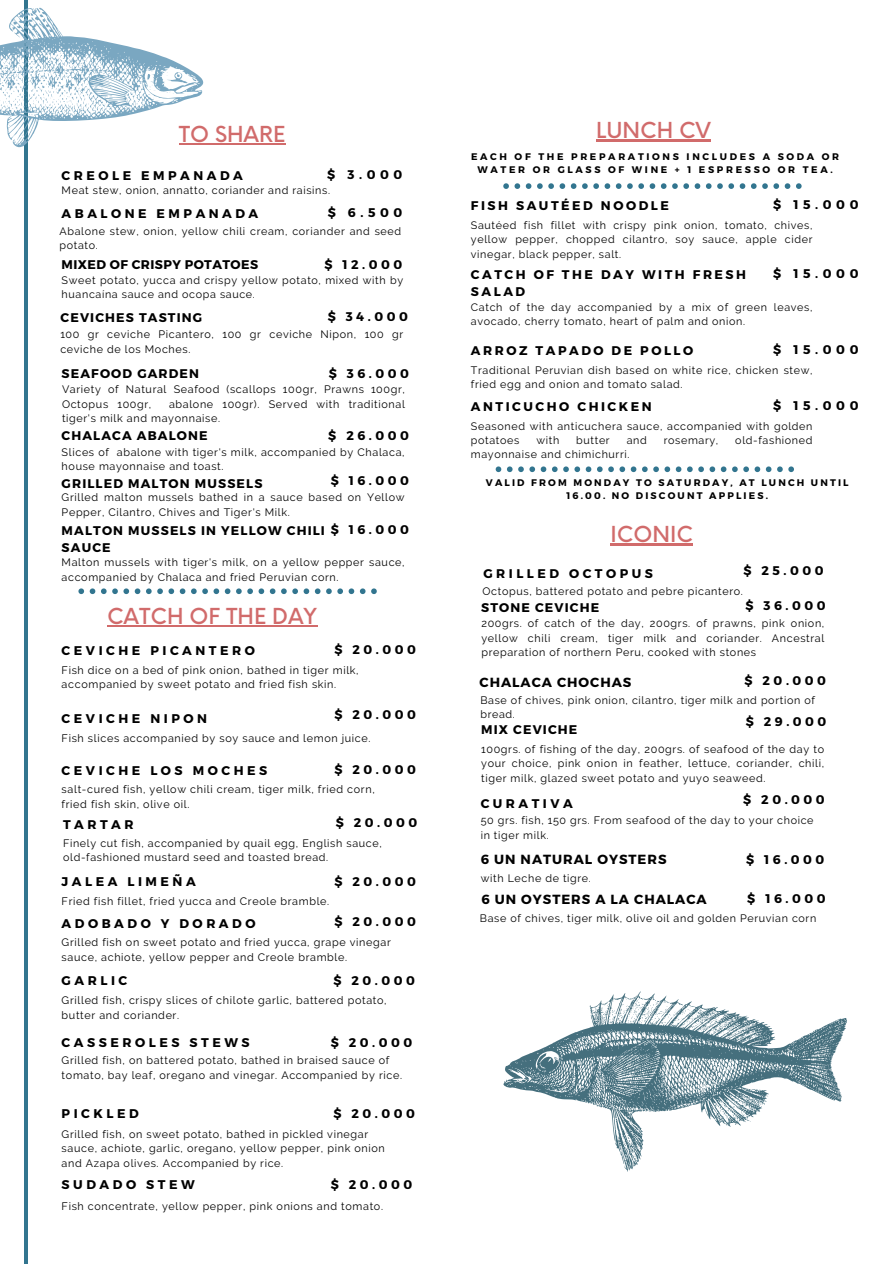
<style>
.page{position:relative;width:893px;height:1264px;background:#fff}
.page>*{position:absolute;margin:0;border:0;box-sizing:border-box;transform-origin:0 0}
.t1{font:500 21.45px "Neue Einstellung";color:#d16b6b}
.t2{font:700 13.2px "Montserrat";letter-spacing:.075em;color:#000}
.t3{font:700 12.6px "Montserrat";letter-spacing:.28em;color:#000}
.t4{font:700 12.6px/17.4px "Montserrat";letter-spacing:.09em;color:#000}
.t5{font:700 12.6px/16.8px "Montserrat";letter-spacing:.2em;color:#000}
.t6{font:700 12.6px "Montserrat";letter-spacing:.035em;color:#000}
.t7{font:10.8px/14.5px "Raleway";letter-spacing:.06em;color:#000}
.t8{font:700 9.6px/12.8px "Montserrat";letter-spacing:.28em;color:#000;text-align:center}
.t9{font:700 9.6px/12.8px "Montserrat";letter-spacing:.225em;color:#000;text-align:center}
</style>
<div class="page">
<hr style="left:24px;top:0;width:4px;height:1263px;background:#32758f">
<svg style="left:0;top:7px;width:204px;height:141px"></svg>
<svg style="left:503px;top:991px;width:343px;height:180px"></svg>
<svg style="left:78px;top:588px;width:299px;height:6px"></svg>
<hr style="left:179px;top:143px;width:106px;height:1px;background:#d16b6b">
<hr style="left:107px;top:625px;width:210px;height:1px;background:#d16b6b">
<hr style="left:610px;top:543px;width:83px;height:2px;background:#d16b6b">
<hr style="left:596px;top:139px;width:115px;height:2px;background:#d16b6b">
<svg style="left:503px;top:183px;width:298px;height:6px"></svg>
<svg style="left:495px;top:466px;width:299px;height:6px"></svg>
<h2 class="t1" style="left:179px;top:115px;width:108px">TO SHARE</h2>
<h1 class="t3" style="left:62px;top:167px;width:183px">CREOLE EMPANADA</h1>
<p class="t3" style="left:327px;top:166px;width:77px">$ 3.000</p>
<h2 class="t7" style="left:62px;top:183px;width:270px">Meat stew, onion, annatto, coriander and raisins.</h2>
<h2 class="t3" style="left:62px;top:205px;width:198px">ABALONE EMPANADA</h2>
<h2 class="t3" style="left:327px;top:204px;width:76px">$ 6.500</h2>
<h3 class="t7" style="left:59px;top:224px;width:343px">Abalone stew, onion, yellow chili cream, coriander and seed potato.</h3>
<h3 class="t6" style="left:62px;top:256px;width:198px">MIXED OF CRISPY POTATOES</h3>
<h2 class="t3" style="left:324px;top:256px;width:79px">$ 12.000</h2>
<h2 class="t7" style="left:62px;top:272px;width:343px">Sweet potato, yucca and crispy yellow potato, mixed with by huancaína sauce and ocopa sauce.</h2>
<h2 class="t4" style="left:61px;top:308px;width:143px">CEVICHES TASTING</h2>
<h2 class="t3" style="left:328px;top:308px;width:82px">$ 34.000</h2>
<h3 class="t7" style="left:60px;top:327px;width:344px">100 gr ceviche Picantero, 100 gr ceviche Nipon, 100 gr ceviche de los Moches.</h3>
<h2 class="t4" style="left:62px;top:364px;width:139px">SEAFOOD GARDEN</h2>
<h2 class="t3" style="left:329px;top:365px;width:82px">$ 36.000</h2>
<h3 class="t7" style="left:62px;top:382px;width:344px">Variety of Natural Seafood (scallops 100gr, Prawns 100gr,<br>Octopus 100gr,</h3>
<h3 class="t7" style="left:62px;top:396px;width:344px;text-indent:107px">abalone 100gr). Served with traditional tiger's milk and mayonnaise.</h3>
<p class="t4" style="left:62px;top:426px;width:147px">CHALACA ABALONE</p>
<p class="t3" style="left:328px;top:427px;width:82px">$ 26.000</p>
<p class="t7" style="left:62px;top:444px;width:344px">Slices of abalone with tiger's milk, accompanied by Chalaca, house mayonnaise and toast.</p>
<p class="t4" style="left:62px;top:474px;width:202px">GRILLED MALTON MUSSELS</p>
<p class="t3" style="left:330px;top:472px;width:80px">$ 16.000</p>
<p class="t7" style="left:62px;top:490px;width:344px">Grilled malton mussels bathed in a sauce based on Yellow<br>Pepper, Cilantro, Chives and Tiger's Milk.</p>
<p class="t4" style="left:62px;top:521px;width:265px">MALTON MUSSELS IN YELLOW CHILI<br>SAUCE</p>
<p class="t3" style="left:330px;top:521px;width:80px">$ 16.000</p>
<p class="t7" style="left:62px;top:555px;width:344px">Malton mussels with tiger's milk, on a yellow pepper sauce, accompanied by Chalaca and fried Peruvian corn.</p>
<h3 class="t1" style="left:107px;top:597px;width:211px">CATCH OF THE DAY</h3>
<h2 class="t3" style="left:62px;top:642px;width:195px">CEVICHE PICANTERO</h2>
<h2 class="t3" style="left:334px;top:641px;width:83px">$ 20.000</h2>
<h2 class="t7" style="left:62px;top:662px;width:298px">Fish dice on a bed of pink onion, bathed in tiger milk, accompanied by sweet potato and fried fish skin.</h2>
<h2 class="t3" style="left:62px;top:710px;width:147px">CEVICHE NIPON</h2>
<h2 class="t3" style="left:334px;top:706px;width:83px">$ 20.000</h2>
<h3 class="t7" style="left:62px;top:731px;width:310px">Fish slices accompanied by soy sauce and lemon juice.</h3>
<h2 class="t3" style="left:62px;top:762px;width:207px">CEVICHE LOS MOCHES</h2>
<h3 class="t3" style="left:334px;top:761px;width:83px">$ 20.000</h3>
<h2 class="t7" style="left:62px;top:782px;width:314px">salt-cured fish, yellow chili cream, tiger milk, fried corn, fried fish skin, olive oil.</h2>
<h3 class="t3" style="left:63px;top:816px;width:72px">TARTAR</h3>
<h2 class="t3" style="left:336px;top:813px;width:83px">$ 20.000</h2>
<h2 class="t7" style="left:63px;top:835px;width:320px">Finely cut fish, accompanied by quail egg, English sauce, old-fashioned mustard seed and toasted bread.</h2>
<h3 class="t3" style="left:62px;top:873px;width:136px">JALEA LIMEÑA</h3>
<h2 class="t3" style="left:62px;top:915px;width:195px">ADOBADO Y DORADO</h2>
<h2 class="t3" style="left:334px;top:873px;width:83px">$ 20.000</h2>
<h2 class="t3" style="left:334px;top:912px;width:83px">$ 20.000</h2>
<h2 class="t7" style="left:62px;top:894px;width:269px">Fried fish fillet, fried yucca and Creole bramble.</h2>
<h2 class="t7" style="left:62px;top:935px;width:330px">Grilled fish on sweet potato and fried yucca, grape vinegar sauce, achiote, yellow pepper and Creole bramble.</h2>
<h3 class="t3" style="left:333px;top:972px;width:83px">$ 20.000</h3>
<h2 class="t3" style="left:62px;top:972px;width:67px">GARLIC</h2>
<h3 class="t7" style="left:62px;top:993px;width:326px">Grilled fish, crispy slices of chilote garlic, battered potato, butter and coriander.</h3>
<h2 class="t7" style="left:62px;top:1053px;width:342px">Grilled fish, on battered potato, bathed in braised sauce of tomato, bay leaf, oregano and vinegar. Accompanied by rice.</h2>
<h2 class="t3" style="left:331px;top:1033px;width:83px">$ 20.000</h2>
<h1 class="t3" style="left:62px;top:1034px;width:189px">CASSEROLES STEWS</h1>
<h2 class="t3" style="left:62px;top:1105px;width:79px">PICKLED</h2>
<h2 class="t3" style="left:333px;top:1105px;width:83px">$ 20.000</h2>
<h3 class="t7" style="left:62px;top:1126px;width:325px">Grilled fish, on sweet potato, bathed in pickled vinegar sauce, achiote, garlic, oregano, yellow pepper, pink onion and Azapa olives. Accompanied by rice.</h3>
<h2 class="t3" style="left:62px;top:1176px;width:134px">SUDADO STEW</h2>
<h3 class="t3" style="left:331px;top:1176px;width:83px">$ 20.000</h3>
<h3 class="t7" style="left:62px;top:1198px;width:323px">Fish concentrate, yellow pepper, pink onions and tomato.</h3>
<h3 class="t1" style="left:596px;top:111px;width:116px">LUNCH CV</h3>
<p class="t8" style="left:471px;top:150px;width:369px">EACH OF THE PREPARATIONS INCLUDES A SODA OR<br>WATER OR GLASS OF WINE + 1 ESPRESSO OR TEA.</p>
<h1 class="t5" style="left:471px;top:196px;width:199px">FISH SAUTÉED NOODLE</h1>
<h2 class="t3" style="left:773px;top:196px;width:87px">$ 15.000</h2>
<h2 class="t7" style="left:471px;top:218px;width:343px;text-align:justify">Sautéed fish fillet with crispy pink onion, tomato, chives, yellow pepper, chopped cilantro, soy sauce, apple cider vinegar, black pepper, salt.</h2>
<h3 class="t5" style="left:471px;top:265px;width:277px">CATCH OF THE DAY WITH FRESH<br>SALAD</h3>
<h2 class="t3" style="left:773px;top:265px;width:87px">$ 15.000</h2>
<h2 class="t7" style="left:471px;top:300px;width:343px">Catch of the day accompanied by a mix of green leaves, avocado, cherry tomato, heart of palm and onion.</h2>
<h3 class="t5" style="left:471px;top:342px;width:224px">ARROZ TAPADO DE POLLO</h3>
<h2 class="t3" style="left:773px;top:342px;width:87px">$ 15.000</h2>
<h2 class="t7" style="left:471px;top:363px;width:343px">Traditional Peruvian dish based on white rice, chicken stew, fried egg and onion and tomato salad.</h2>
<h2 class="t5" style="left:471px;top:397px;width:182px">ANTICUCHO CHICKEN</h2>
<h3 class="t3" style="left:773px;top:397px;width:87px">$ 15.000</h3>
<h2 class="t7" style="left:471px;top:418px;width:343px">Seasoned with anticuchera sauce, accompanied with golden potatoes</h2>
<h2 class="t7" style="left:536px;top:433px;width:24px">with</h2>
<h2 class="t7" style="left:576px;top:433px;width:35px">butter</h2>
<h2 class="t7" style="left:626px;top:433px;width:22px">and</h2>
<h2 class="t7" style="left:663px;top:433px;width:56px">rosemary,</h2>
<h2 class="t7" style="left:735px;top:433px;width:79px">old-fashioned</h2>
<h2 class="t7" style="left:471px;top:447px;width:160px">mayonnaise and chimichurri.</h2>
<h2 class="t9" style="left:486px;top:475px;width:364px">VALID FROM MONDAY TO SATURDAY, AT LUNCH UNTIL<br>16.00. NO DISCOUNT APPLIES.</h2>
<h3 class="t1" style="left:610px;top:515px;width:84px">ICONIC</h3>
<h2 class="t3" style="left:743px;top:563px;width:82px">$ 25.000</h2>
<h3 class="t3" style="left:483px;top:565px;width:171px">GRILLED OCTOPUS</h3>
<h2 class="t7" style="left:482px;top:583px;width:262px">Octopus, battered potato and pebre picantero.</h2>
<h1 class="t4" style="left:481px;top:598px;width:120px">STONE CEVICHE</h1>
<p class="t3" style="left:745px;top:597px;width:82px">$ 36.000</p>
<h2 class="t7" style="left:481px;top:616px;width:344px;text-align:justify">200grs. of catch of the day, 200grs. of prawns, pink onion, yellow chili cream, tiger milk and coriander. Ancestral preparation of northern Peru, cooked with stones</h2>
<h3 class="t2" style="left:479px;top:673px;width:153px">CHALACA CHOCHAS</h3>
<h2 class="t3" style="left:744px;top:672px;width:83px">$ 20.000</h2>
<h2 class="t7" style="left:480px;top:693px;width:336px">Base of chives, pink onion, cilantro, tiger milk and portion of bread.</h2>
<h2 class="t3" style="left:745px;top:713px;width:82px">$ 29.000</h2>
<h2 class="t4" style="left:481px;top:720px;width:98px">MIX CEVICHE</h2>
<h3 class="t7" style="left:481px;top:741px;width:344px;text-align:justify">100grs. of fishing of the day, 200grs. of seafood of the day to your choice, pink onion in feather, lettuce, coriander, chili, tiger milk, glazed sweet potato and yuyo seaweed.</h3>
<h2 class="t7" style="left:480px;top:813px;width:334px">50 grs. fish, 150 grs. From seafood of the day to your choice in tiger milk.</h2>
<h2 class="t3" style="left:743px;top:791px;width:83px">$ 20.000</h2>
<h3 class="t3" style="left:480px;top:795px;width:94px">CURATIVA</h3>
<h3 class="t2" style="left:481px;top:851px;width:187px">6 UN NATURAL OYSTERS</h3>
<h2 class="t3" style="left:746px;top:850px;width:80px">$ 16.000</h2>
<h2 class="t7" style="left:481px;top:871px;width:112px">with Leche de tigre.</h2>
<h3 class="t2" style="left:481px;top:890px;width:227px">6 UN OYSTERS A LA CHALACA</h3>
<h2 class="t3" style="left:747px;top:890px;width:80px">$ 16.000</h2>
<h2 class="t7" style="left:480px;top:910px;width:338px">Base of chives, tiger milk, olive oil and golden Peruvian corn</h2>
</div>
